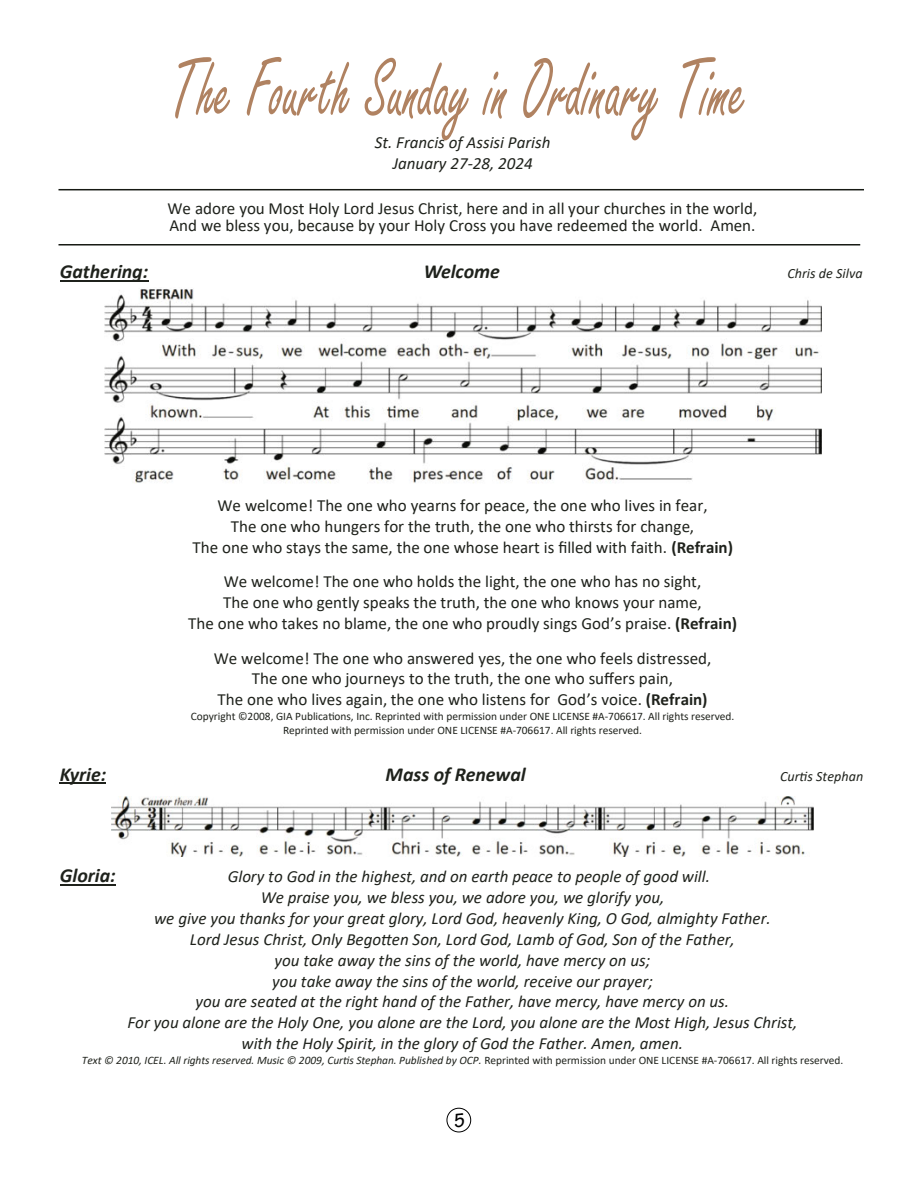
<style>
.page{position:relative;width:918px;height:1188px;background:#fff}
.page>*{position:absolute;margin:0;border:0;box-sizing:border-box;transform-origin:0 0}
.t1{font:88.95px "Freestyle Script";color:#b08261;scale:.67 1}
.t2{font:700 condensed 21px "Tekton Pro";color:#000}
.t3{font:italic 700 19.95px "Xqhwgr Calibri";color:#1f221c}
.t4{font:italic 17.1px "Qlkmdq Calibri";color:#1f221c}
.t5{font:italic 17.1px "Llbdng Calibri";color:#1f221c}
.t6{font:16.95px/20.7px "Sylpjg Calibri";color:#1f221c;text-align:center}
.t7{font:italic 16.95px/20.7px "Qlkmdq Calibri";color:#1f221c;text-align:center}
.t8{font:16.95px "Dlhtdm Calibri";color:#1f221c}
.t9{font:italic 16.95px "Llbdng Calibri";color:#1f221c}
.t10{font:italic 14.1px "Qlkmdq Calibri";letter-spacing:.005em;color:#1f221c}
.t11{font:italic 14.1px "Llbdng Calibri";color:#1f221c}
.t12{font:11.4px/13.8px "Dlhtdm Calibri";letter-spacing:-.005em;color:#1f221c;text-align:center}
.t13{font:italic 11.4px "Qlkmdq Calibri";color:#1f221c}
.s1{font-family:"Nqgqkq Calibri"}
.s2{font-family:"Lydslx Calibri";font-weight:700}
.s3{font-family:"Bsmbfh Calibri"}
.s4{font-family:"Vqgvyx Calibri"}
.s5{font-family:"Sylpjg Calibri"}
.s6{font-family:"Dlhtdm Calibri";font-style:normal}
.s7{font-family:"Vqgvyx Calibri";font-style:normal}
.s8{font-family:"Sylpjg Calibri";font-style:normal}
</style>
<div class="page">
<div style="left:447px;top:1108px;width:24px;height:24px;border:1px solid #000;border-radius:50%"></div>
<hr style="left:58px;top:189px;width:806px;height:1px;background:#171a14">
<hr style="left:58px;top:244px;width:802px;height:2px;background:#171a14">
<hr style="left:60px;top:280px;width:88px;height:2px;background:#1f221c">
<hr style="left:60px;top:783px;width:46px;height:1px;background:#1f221c">
<hr style="left:60px;top:884px;width:56px;height:1px;background:#1f221c">
<img style="left:104px;top:289px;width:717px;height:194px">
<img style="left:112px;top:796px;width:702px;height:61px">
<h1 class="t1" style="left:171px;top:41px;width:861px">The Fourth Sunday in Ordinary Time</h1>
<p class="t9" style="left:375px;top:131px;width:177px">St. Francis of Assisi Parish</p>
<p class="t5" style="left:393px;top:151px;width:142px">January 27<span class="s1">-</span>28, 2024</p>
<p class="t6" style="left:167px;top:199px;width:591px;line-height:17.4px;text-align:left">We adore you Most Holy Lord Jesus Christ, here and in all your churches in the world,<br>And we bless you, because by your Holy Cross you have redeemed the world. Amen.</p>
<p class="t3" style="left:60px;top:258px;width:90px">Gathering:</p>
<p class="t3" style="left:424px;top:258px;width:78px">Welcome</p>
<p class="t11" style="left:788px;top:264px;width:77px">Chris de Silva</p>
<p class="t6" style="left:217px;top:495px;width:492px">We welcome! The one who yearns for peace, the one who lives in fear,<br>The one who hungers for the truth, the one who thirsts for change,</p>
<p class="t8" style="left:192px;top:535px;width:542px">The one who stays the same, the one whose heart is filled with faith. <span class="s2">(Refrain)</span></p>
<p class="t6" style="left:188px;top:571px;width:550px">We welcome! The one who holds the light, the one who has no sight,<br>The one who gently speaks the truth, the one who knows your name,<br>The one who takes no blame, the one who proudly sings God<span class="s3">’</span>s praise. <span class="s2">(Refrain)</span></p>
<p class="t6" style="left:214px;top:647px;width:499px">We welcome! The one who answered yes, the one who feels distressed,</p>
<p class="t8" style="left:252px;top:667px;width:423px">The one who journeys to the truth, the one who suffers pain,</p>
<p class="t6" style="left:218px;top:689px;width:491px">The one who lives again, the one who listens for God<span class="s3">’</span>s voice. <span class="s2">(Refrain)</span></p>
<p class="t12" style="left:191px;top:709px;width:545px">Copyright ©2008, GIA Publications, Inc. Reprinted with permission under ONE LICENSE #A<span class="s4">-</span><span class="s5">706617. All rights reserved.<br></span>Reprinted with permission under ONE LICENSE #A<span class="s4">-</span><span class="s5">706617. All rights reserved.</span></p>
<p class="t3" style="left:60px;top:760px;width:48px">Kyrie:</p>
<p class="t3" style="left:386px;top:760px;width:142px">Mass of Renewal</p>
<p class="t10" style="left:780px;top:766px;width:85px">Curtis Stephan</p>
<p class="t3" style="left:60px;top:861px;width:57px">Gloria:</p>
<p class="t7" style="left:228px;top:865px;width:484px">Glory to God in the highest, and on earth peace to people of good will.</p>
<p class="t4" style="left:261px;top:886px;width:405px">We praise you, we bless you, we adore you, we glorify you,</p>
<p class="t7" style="left:128px;top:908px;width:672px">we give you thanks for your great glory, Lord God, heavenly King, O God, almighty Father.<br>Lord Jesus Christ, Only Begotten Son, Lord God, Lamb of God, Son of the Father,<br>you take away the sins of the world, have mercy on us;<br>you take away the sins of the world, receive our prayer;<br>you are seated at the right hand of the Father, have mercy, have mercy on us.<br>For you alone are the Holy One, you alone are the Lord, you alone are the Most High, Jesus Christ, with the Holy Spirit, in the glory of God the Father. Amen, amen.</p>
<p class="t13" style="left:82px;top:1052px;width:763px">Text © 2010, ICEL. All rights reserved. Music © 2009, Curtis Stephan. Published by OCP. <span class="s6">Reprinted with permission under ONE LICENSE #A</span><span class="s7">-</span><span class="s8">706617. All rights reserved.</span></p>
<p class="t2" style="left:454px;top:1108px;width:12px">5</p>
</div>
